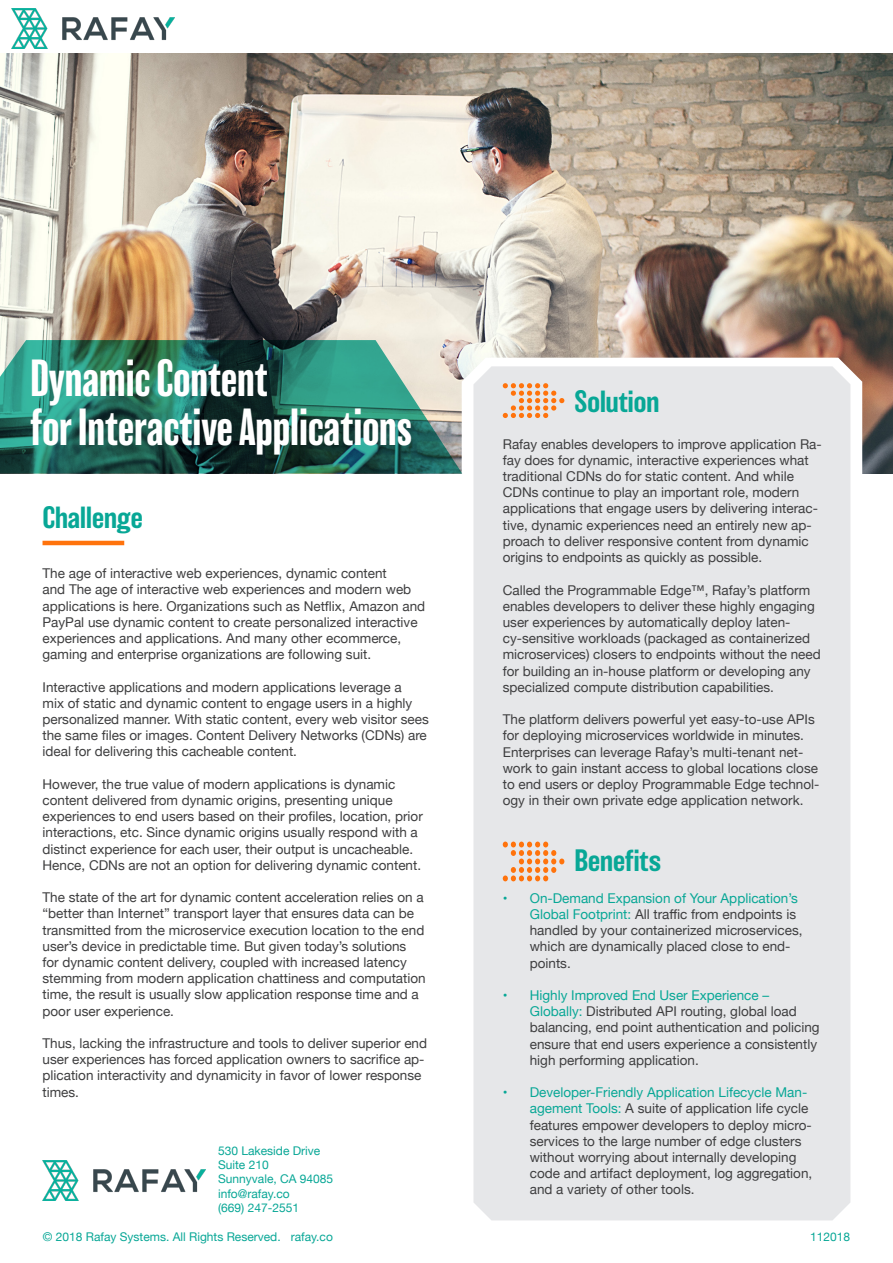
<style>
.page{position:relative;width:893px;height:1263px;background:#fff}
.page>*{position:absolute;margin:0;border:0;box-sizing:border-box;transform-origin:0 0}
.Slogan_2{font:condensed 48px "Balboa";color:#fff}
.Slogan{font:condensed 48px "Balboa";color:#fff}
.Title_2{font:500 28.5px "Balboa";color:#08a796}
.Text{font:13.5px/16.2px "Helvetica Neue";color:#3e3e3f}
.Text-2{font:12px "Helvetica Neue";color:#08a796}
.s1{color:#08a796}
</style>
<div class="page">
<img style="left:0;top:53px;width:893px;height:420px">
<svg style="left:462px;top:358px;width:400px;height:535px"></svg>
<div style="left:473px;top:366px;width:377px;height:854px;background:#e6e7e9"></div>
<svg style="left:503px;top:383px;width:61px;height:35px;background:#edc5a8"></svg>
<svg style="left:503px;top:841px;width:61px;height:40px;background:#edc5a9"></svg>
<svg style="left:0;top:340px;width:462px;height:134px;background:#337164"></svg>
<hr style="left:43px;top:541px;width:81px;height:4px;background:#ff730c">
<img style="left:11px;top:8px;width:164px;height:41px">
<img style="left:43px;top:1160px;width:163px;height:40px">
<p class="Slogan" style="left:31px;top:354px;width:239px">Dynamic Content</p>
<p class="Slogan_2" style="left:31px;top:402px;width:383px">for Interactive Applications</p>
<p class="Title_2" style="left:43px;top:502px;width:102px">Challenge</p>
<p class="Text" style="left:43px;top:566px;width:384px">The age of interactive web experiences, dynamic content<br>and The age of interactive web experiences and modern web applications is here. Organizations such as Netflix, Amazon and PayPal use dynamic content to create personalized interactive experiences and applications. And many other ecommerce, gaming and enterprise organizations are following suit.</p>
<p class="Text" style="left:43px;top:679px;width:388px">Interactive applications and modern applications leverage a<br>mix of static and dynamic content to engage users in a highly personalized manner. With static content, every web visitor sees the same files or images. Content Delivery Networks (CDNs) are ideal for delivering this cacheable content.</p>
<p class="Text" style="left:43px;top:777px;width:382px">However, the true value of modern applications is dynamic content delivered from dynamic origins, presenting unique experiences to end users based on their profiles, location, prior interactions, etc. Since dynamic origins usually respond with a distinct experience for each user, their output is uncacheable.<br>Hence, CDNs are not an option for delivering dynamic content.</p>
<p class="Text" style="left:43px;top:890px;width:385px">The state of the art for dynamic content acceleration relies on a “better than Internet” transport layer that ensures data can be transmitted from the microservice execution location to the end user’s device in predictable time. But given today’s solutions for dynamic content delivery, coupled with increased latency stemming from modern application chattiness and computation time, the result is usually slow application response time and a poor user experience.</p>
<p class="Text" style="left:43px;top:1036px;width:386px">Thus, lacking the infrastructure and tools to deliver superior end user experiences has forced application owners to sacrifice ap&shy;plication interactivity and dynamicity in favor of lower response times.</p>
<p class="Text-2" style="left:218px;top:1142px;width:104px">530 Lakeside Drive</p>
<p class="Text-2" style="left:218px;top:1156px;width:52px">Suite 210</p>
<p class="Text-2" style="left:218px;top:1170px;width:117px">Sunnyvale, CA 94085</p>
<p class="Text-2" style="left:218px;top:1185px;width:73px">info@rafay.co</p>
<p class="Text-2" style="left:218px;top:1199px;width:82px">(669) 247-2551</p>
<p class="Title_2" style="left:574px;top:385px;width:86px">Solution</p>
<p class="Text" style="left:503px;top:437px;width:321px">Rafay enables developers to improve application Ra&shy;fay does for dynamic, interactive experiences what traditional CDNs do for static content. And while CDNs continue to play an important role, modern applications that engage users by delivering interac&shy;tive, dynamic experiences need an entirely new ap&shy;proach to deliver responsive content from dynamic origins to endpoints as quickly as possible.</p>
<p class="Text" style="left:503px;top:582px;width:320px">Called the Programmable Edge™, Rafay’s platform enables developers to deliver these highly engaging user experiences by automatically deploy laten&shy;cy-sensitive workloads (packaged as containerized microservices) closers to endpoints without the need for building an in-house platform or developing any specialized compute distribution capabilities.</p>
<p class="Text" style="left:503px;top:712px;width:318px">The platform delivers powerful yet easy-to-use APIs for deploying microservices worldwide in minutes.<br>Enterprises can leverage Rafay’s multi-tenant net&shy;work to gain instant access to global locations close to end users or deploy Programmable Edge technol&shy;ogy in their own private edge application network.</p>
<p class="Title_2" style="left:574px;top:845px;width:88px">Benefits</p>
<p class="Text" style="left:530px;top:891px;width:274px;text-indent:-27px"><span class="s1">• On-Demand Expansion of Your Application’s Global Footprint:</span> All traffic from endpoints is handled by your containerized microservices, which are dynamically placed close to end&shy;points.</p>
<p class="Text" style="left:530px;top:988px;width:291px;text-indent:-27px"><span class="s1">• Highly Improved End User Experience – Globally:</span> Distributed API routing, global load balancing, end point authentication and policing ensure that end users experience a consistently high performing application.</p>
<p class="Text" style="left:530px;top:1085px;width:284px;text-indent:-27px"><span class="s1">• Developer-Friendly Application Lifecycle Man&shy;agement Tools:</span> A suite of application life cycle features empower developers to deploy micro&shy;services to the large number of edge clusters without worrying about internally developing code and artifact deployment, log aggregation, and a variety of other tools.</p>
<p class="Text-2" style="left:43px;top:1228px;width:292px">© 2018 Rafay Systems. All Rights Reserved. rafay.co</p>
<p class="Text-2" style="left:810px;top:1228px;width:42px">112018</p>
</div>
